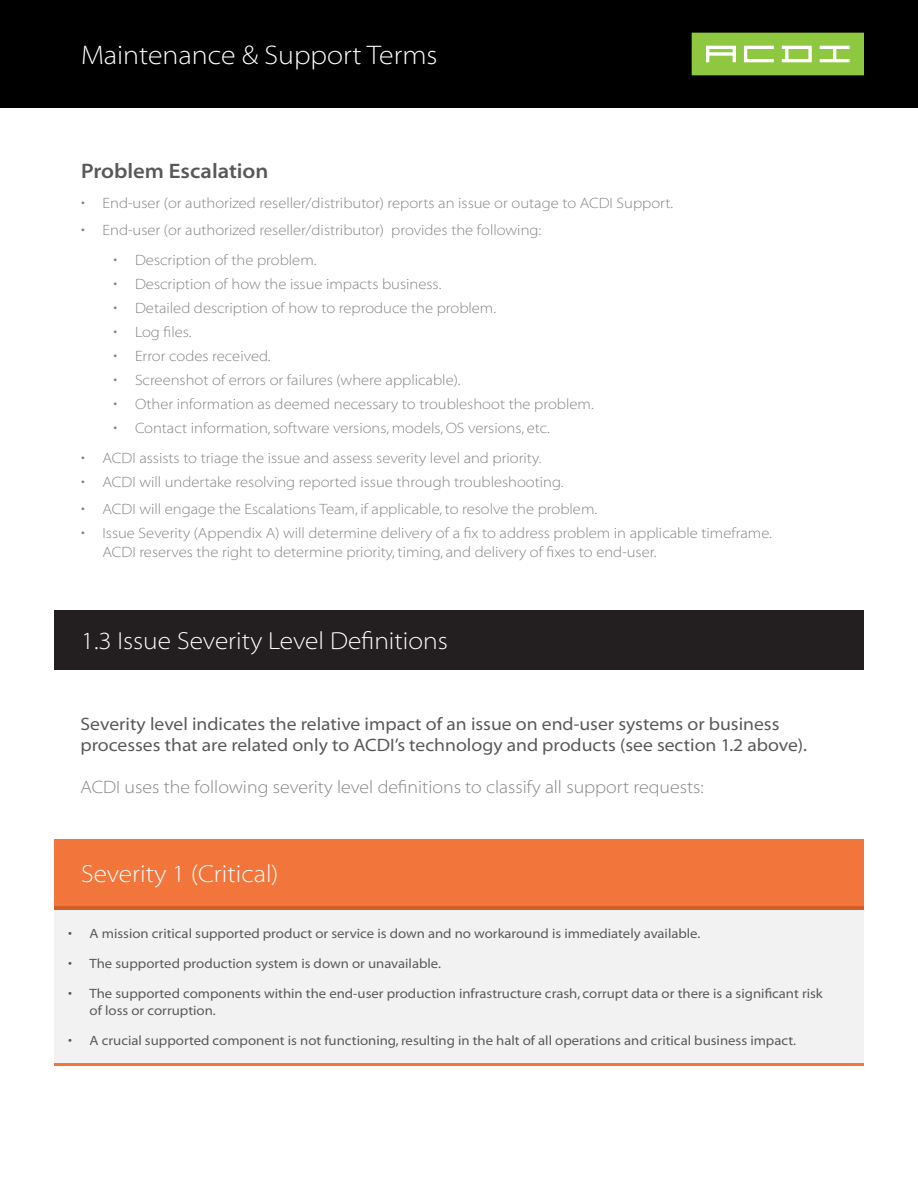
<style>
.page{position:relative;width:918px;height:1188px;background:#fff}
.page>*{position:absolute;margin:0;border:0;box-sizing:border-box;transform-origin:0 0}
.t1{font:27px "Myriad MM 215 700";color:#fff}
.t2{font:24.75px "Myriad MM 215 700";color:#fff}
.t3{font:21px "Myriad MM 565 700";color:#57585a}
.t4{font:18px/21px "Myriad MM 400 700";color:#57585a}
.t5{font:18px "Myriad MM 215 700";color:#808285}
.t6{font:15px/19.5px "Myriad MM 215 700";color:#808285}
.t7{font:13.5px/18px "Myriad MM 400 700";color:#57585a}
</style>
<div class="page">
<div style="left:0;top:0;width:918px;height:108px;background:#000"></div>
<div style="left:54px;top:610px;width:810px;height:60px;background:#231f20"></div>
<hr style="left:54px;top:1063px;width:810px;height:3px;background:#f2753b">
<div style="left:54px;top:910px;width:810px;height:153px;background:#f2f2f2"></div>
<div style="left:54px;top:840px;width:810px;height:67px;background:#f2753b"></div>
<hr style="left:54px;top:907px;width:810px;height:3px;background:#d45c26">
<svg style="left:692px;top:33px;width:172px;height:42px;background:#9dce5a"></svg>
<h1 class="t1" style="left:81px;top:41px;width:358px">Maintenance &amp; Support Terms</h1>
<h3 class="t3" style="left:81px;top:161px;width:189px">Problem Escalation</h3>
<p class="t6" style="left:81px;top:194px;width:594px">• End-user (or authorized reseller/distributor) reports an issue or outage to ACDI Support.</p>
<p class="t6" style="left:81px;top:221px;width:462px">• End-user (or authorized reseller/distributor) provides the following:</p>
<p class="t6" style="left:113px;top:251px;width:205px">• Description of the problem.</p>
<p class="t6" style="left:113px;top:275px;width:329px">• Description of how the issue impacts business.</p>
<p class="t6" style="left:113px;top:299px;width:384px">• Detailed description of how to reproduce the problem.</p>
<p class="t6" style="left:113px;top:323px;width:80px">• Log files.</p>
<p class="t6" style="left:113px;top:347px;width:159px">• Error codes received.</p>
<p class="t6" style="left:113px;top:371px;width:349px">• Screenshot of errors or failures (where applicable).</p>
<p class="t6" style="left:113px;top:395px;width:482px">• Other information as deemed necessary to troubleshoot the problem.</p>
<p class="t6" style="left:113px;top:419px;width:438px">• Contact information, software versions, models, OS versions, etc.</p>
<p class="t6" style="left:81px;top:449px;width:462px">• ACDI assists to triage the issue and assess severity level and priority.</p>
<p class="t6" style="left:81px;top:473px;width:484px">• ACDI will undertake resolving reported issue through troubleshooting.</p>
<p class="t6" style="left:81px;top:500px;width:518px">• ACDI will engage the Escalations Team, if applicable, to resolve the problem.</p>
<p class="t6" style="left:103px;top:524px;width:671px;text-indent:-22px">• Issue Severity (Appendix A) will determine delivery of a fix to address problem in applicable timeframe.<br>ACDI reserves the right to determine priority, timing, and delivery of fixes to end-user.</p>
<h2 class="t2" style="left:81px;top:629px;width:368px">1.3 Issue Severity Level Definitions</h2>
<p class="t4" style="left:80px;top:714px;width:728px">Severity level indicates the relative impact of an issue on end-user systems or business processes that are related only to ACDI’s technology and products (see section 1.2 above).</p>
<p class="t5" style="left:80px;top:778px;width:625px">ACDI uses the following severity level definitions to classify all support requests:</p>
<h2 class="t2" style="left:81px;top:862px;width:199px">Severity 1 (Critical)</h2>
<p class="t7" style="left:68px;top:925px;width:634px">• A mission critical supported product or service is down and no workaround is immediately available.</p>
<p class="t7" style="left:68px;top:955px;width:374px">• The supported production system is down or unavailable.</p>
<p class="t7" style="left:90px;top:985px;width:734px;text-indent:-22px">• The supported components within the end-user production infrastructure crash, corrupt data or there is a significant risk of loss or corruption.</p>
<p class="t7" style="left:68px;top:1033px;width:729px">• A crucial supported component is not functioning, resulting in the halt of all operations and critical business impact.</p>
</div>
